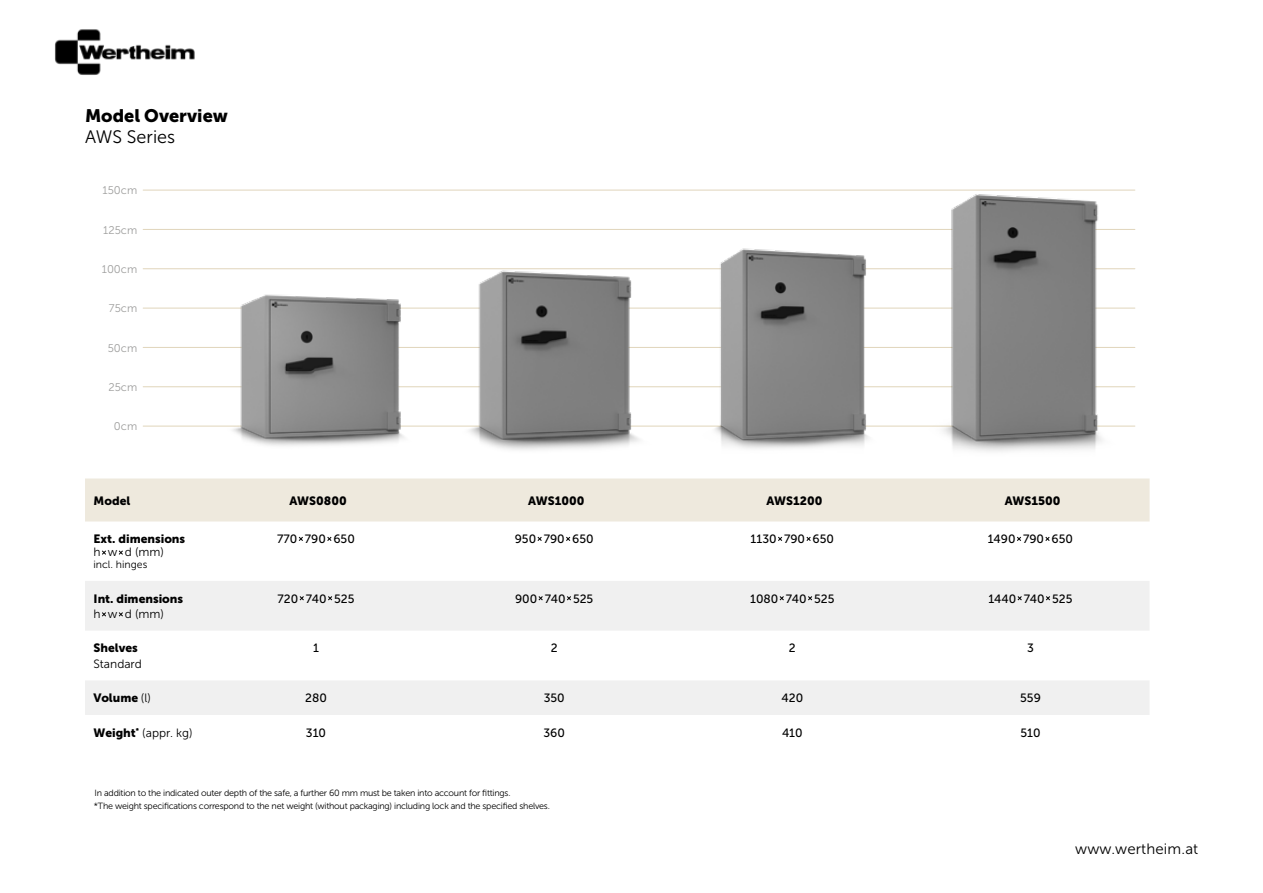
<style>
.page{position:relative;width:1263px;height:893px;background:#fff}
.page>*{position:absolute;margin:0;border:0;box-sizing:border-box;transform-origin:0 0}
.t1{font:18px "Museo Sans 900";color:#000}
.t2{font:18px "Museo Sans 300";color:#000}
.t3{font:15px "Museo Sans 300";letter-spacing:.01em;color:#000}
.t4{font:12px "Museo Sans 500";color:#000}
.t5{font:12px "Museo Sans 900";color:#000}
.t6{font:12px "Museo Sans 300";color:#000}
.t7{font:11.1px "Museo Sans 300";color:#9d9d9c}
.t8{font:10.5px "Museo Sans 300";color:#000}
.t9{font:9px/12.9px "Museo Sans 300";letter-spacing:-.025em;color:#000}
.s1{font-family:"Museo Sans 300"}
.s2{font-family:"Museo Sans 900"}
</style>
<div class="page">
<hr style="left:143px;top:426px;width:992px;height:1px;background:#e0d5bb">
<hr style="left:143px;top:190px;width:992px;height:1px;background:#e0d5bb">
<hr style="left:143px;top:229px;width:992px;height:1px;background:#e0d5bb">
<hr style="left:143px;top:268px;width:992px;height:1px;background:#e0d5bb">
<hr style="left:143px;top:308px;width:992px;height:1px;background:#e0d5bb">
<hr style="left:143px;top:347px;width:992px;height:1px;background:#e0d5bb">
<hr style="left:143px;top:386px;width:992px;height:1px;background:#e0d5bb">
<div style="left:85px;top:478px;width:1064px;height:43px;background:#eee9dd"></div>
<svg style="left:85px;top:581px;width:1064px;height:134px;fill:#f0f0f0"></svg>
<svg style="left:102px;top:550px;width:4px;height:5px"></svg>
<svg style="left:118px;top:550px;width:5px;height:5px"></svg>
<svg style="left:298px;top:536px;width:5px;height:5px"></svg>
<svg style="left:327px;top:536px;width:5px;height:5px"></svg>
<svg style="left:537px;top:536px;width:5px;height:5px"></svg>
<svg style="left:566px;top:536px;width:5px;height:5px"></svg>
<svg style="left:778px;top:536px;width:5px;height:5px"></svg>
<svg style="left:806px;top:536px;width:5px;height:5px"></svg>
<svg style="left:1017px;top:536px;width:4px;height:5px"></svg>
<svg style="left:1045px;top:536px;width:5px;height:5px"></svg>
<svg style="left:101px;top:611px;width:6px;height:6px"></svg>
<svg style="left:118px;top:611px;width:6px;height:6px"></svg>
<svg style="left:298px;top:595px;width:7px;height:6px"></svg>
<svg style="left:327px;top:595px;width:6px;height:6px"></svg>
<svg style="left:537px;top:595px;width:7px;height:6px"></svg>
<svg style="left:566px;top:595px;width:6px;height:6px"></svg>
<svg style="left:778px;top:595px;width:7px;height:6px"></svg>
<svg style="left:807px;top:595px;width:6px;height:6px"></svg>
<svg style="left:1016px;top:595px;width:7px;height:6px"></svg>
<svg style="left:1045px;top:595px;width:6px;height:6px"></svg>
<img style="left:877px;top:189px;width:259px;height:263px">
<img style="left:697px;top:214px;width:233px;height:238px">
<img style="left:453px;top:268px;width:244px;height:213px">
<img style="left:185px;top:268px;width:268px;height:214px">
<img style="left:55px;top:29px;width:140px;height:46px">
<h1 class="t1" style="left:85px;top:105px;width:144px">Model Overview</h1>
<h1 class="t2" style="left:85px;top:127px;width:92px">AWS Series</h1>
<p class="t7" style="left:103px;top:184px;width:36px">150cm</p>
<p class="t7" style="left:103px;top:224px;width:36px">125cm</p>
<p class="t7" style="left:102px;top:263px;width:37px">100cm</p>
<p class="t7" style="left:109px;top:302px;width:30px">75cm</p>
<p class="t7" style="left:108px;top:342px;width:31px">50cm</p>
<p class="t7" style="left:108px;top:381px;width:30px">25cm</p>
<p class="t7" style="left:114px;top:420px;width:25px">0cm</p>
<h3 class="t5" style="left:94px;top:493px;width:38px">Model</h3>
<h3 class="t5" style="left:290px;top:493px;width:59px">AWS0800</h3>
<h3 class="t5" style="left:528px;top:493px;width:58px">AWS1000</h3>
<h3 class="t5" style="left:766px;top:493px;width:57px">AWS1200</h3>
<h3 class="t5" style="left:1005px;top:493px;width:57px">AWS1500</h3>
<h3 class="t5" style="left:94px;top:532px;width:93px">Ext. dimensions</h3>
<h3 class="t6" style="left:94px;top:545px;width:72px">h w d (mm)</h3>
<p class="t8" style="left:94px;top:559px;width:55px">incl. hinges</p>
<h3 class="t4" style="left:277px;top:533px;width:79px">770 790 650</h3>
<h3 class="t4" style="left:515px;top:533px;width:80px">950 790 650</h3>
<h3 class="t4" style="left:751px;top:533px;width:85px">1130 790 650</h3>
<h3 class="t4" style="left:988px;top:533px;width:87px">1490 790 650</h3>
<h3 class="t5" style="left:94px;top:592px;width:91px">Int. dimensions</h3>
<h3 class="t6" style="left:94px;top:607px;width:72px">h w d (mm)</h3>
<h3 class="t5" style="left:94px;top:641px;width:46px">Shelves</h3>
<h3 class="t6" style="left:94px;top:657px;width:50px">Standard</h3>
<h3 class="t4" style="left:278px;top:592px;width:78px">720 740 525</h3>
<h3 class="t4" style="left:515px;top:592px;width:80px">900 740 525</h3>
<h3 class="t4" style="left:750px;top:592px;width:86px">1080 740 525</h3>
<h3 class="t4" style="left:988px;top:592px;width:85px">1440 740 525</h3>
<h3 class="t4" style="left:313px;top:642px;width:7px">1</h3>
<h3 class="t4" style="left:551px;top:642px;width:8px">2</h3>
<h3 class="t4" style="left:789px;top:642px;width:8px">2</h3>
<h3 class="t4" style="left:1027px;top:642px;width:8px">3</h3>
<h3 class="t5" style="left:94px;top:691px;width:59px">Volume <span class="s1">(l)</span></h3>
<h3 class="t4" style="left:305px;top:691px;width:23px">280</h3>
<h3 class="t4" style="left:544px;top:691px;width:23px">350</h3>
<h3 class="t4" style="left:781px;top:691px;width:23px">420</h3>
<h3 class="t4" style="left:1020px;top:691px;width:22px">559</h3>
<h3 class="t6" style="left:94px;top:726px;width:101px"><span class="s2">Weight</span><sup>*</sup> (appr. kg)</h3>
<h3 class="t4" style="left:306px;top:726px;width:22px">310</h3>
<h3 class="t4" style="left:543px;top:726px;width:23px">360</h3>
<h3 class="t4" style="left:782px;top:726px;width:22px">410</h3>
<h3 class="t4" style="left:1020px;top:726px;width:22px">510</h3>
<p class="t9" style="left:94px;top:786px;width:457px">In addition to the indicated outer depth of the safe, a further 60 mm must be taken into account for fittings.<br>*The weight specifications correspond to the net weight (without packaging) including lock and the specified shelves.</p>
<h2 class="t3" style="left:1075px;top:841px;width:124px">www.wertheim.at</h2>
</div>
